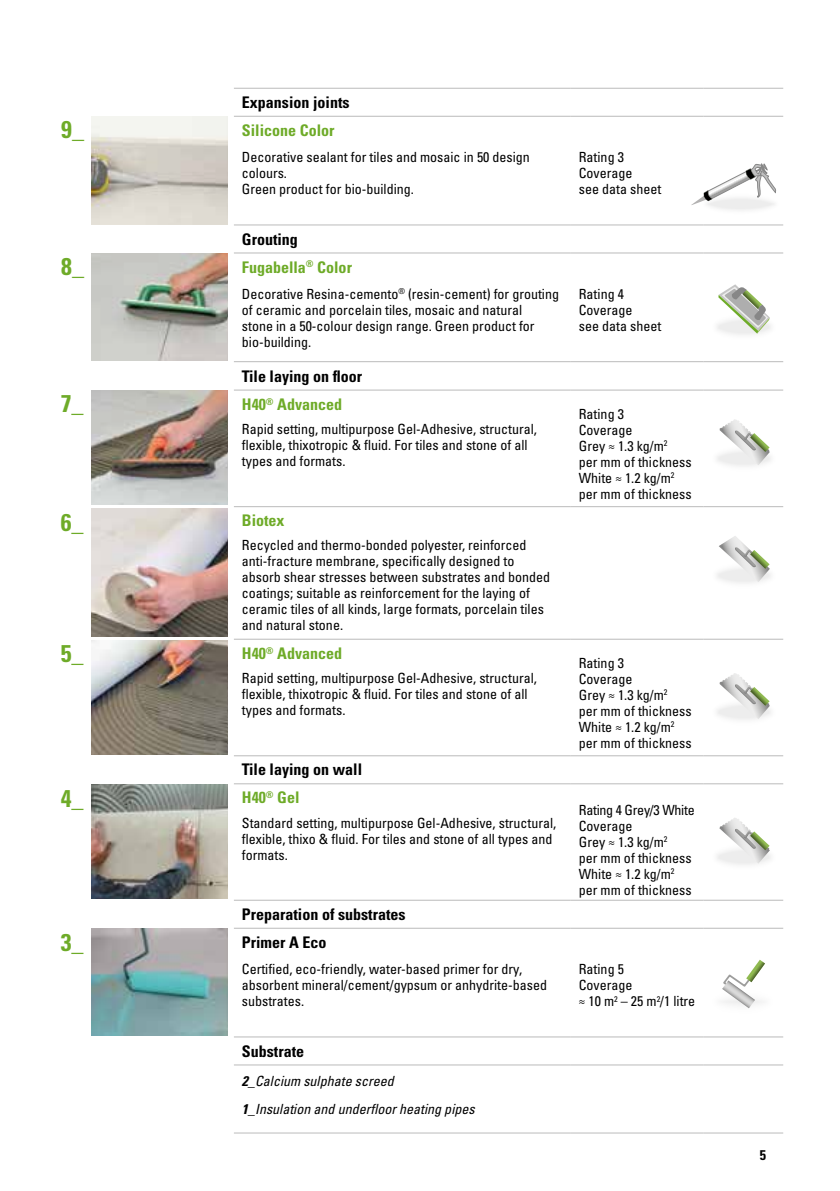
<style>
.page{position:relative;width:840px;height:1191px;background:#fff}
.page>*{position:absolute;margin:0;border:0;box-sizing:border-box;transform-origin:0 0}
.t1{font:700 condensed 24.2px "Univers LT Std";color:#6eab28}
.t2{font:700 condensed 16px/28px "Univers LT Std";color:#000}
.t3{font:700 condensed 16px/28px "Univers LT Std";color:#6eab28}
.t4{font:condensed 14px/16px "Univers LT Std";color:#000}
.t5{font:italic condensed 14px/27.4px "Univers LT Std";color:#000}
.t6{font:700 condensed 14px "Univers LT Std";color:#000}
.s1{color:#000}
.s2{color:#6eab28}
.s3{font-weight:700}
</style>
<div class="page">
<hr style="left:234px;top:88px;width:336px;height:1px;background:#c6c6c6">
<hr style="left:570px;top:88px;width:133px;height:1px;background:#c6c6c6">
<hr style="left:703px;top:88px;width:79px;height:1px;background:#c6c6c6">
<hr style="left:234px;top:116px;width:336px;height:1px;background:#c6c6c6">
<hr style="left:570px;top:116px;width:133px;height:1px;background:#c6c6c6">
<hr style="left:703px;top:116px;width:79px;height:1px;background:#c6c6c6">
<hr style="left:234px;top:224px;width:336px;height:1px;background:#c6c6c6">
<hr style="left:234px;top:252px;width:336px;height:1px;background:#c6c6c6">
<hr style="left:570px;top:224px;width:133px;height:1px;background:#c6c6c6">
<hr style="left:570px;top:252px;width:133px;height:1px;background:#c6c6c6">
<hr style="left:703px;top:224px;width:79px;height:1px;background:#c6c6c6">
<hr style="left:703px;top:252px;width:79px;height:1px;background:#c6c6c6">
<hr style="left:234px;top:389px;width:336px;height:2px;background:#c6c6c6">
<hr style="left:570px;top:389px;width:133px;height:2px;background:#c6c6c6">
<hr style="left:234px;top:361px;width:336px;height:1px;background:#c6c6c6">
<hr style="left:234px;top:506px;width:336px;height:1px;background:#c6c6c6">
<hr style="left:234px;top:638px;width:336px;height:2px;background:#c6c6c6">
<hr style="left:234px;top:755px;width:336px;height:1px;background:#c6c6c6">
<hr style="left:234px;top:783px;width:336px;height:1px;background:#c6c6c6">
<hr style="left:234px;top:899px;width:336px;height:2px;background:#c6c6c6">
<hr style="left:234px;top:927px;width:336px;height:2px;background:#c6c6c6">
<hr style="left:234px;top:1036px;width:336px;height:1px;background:#c6c6c6">
<hr style="left:570px;top:361px;width:133px;height:1px;background:#c6c6c6">
<hr style="left:570px;top:506px;width:133px;height:1px;background:#c6c6c6">
<hr style="left:570px;top:638px;width:133px;height:2px;background:#c6c6c6">
<hr style="left:570px;top:755px;width:133px;height:1px;background:#c6c6c6">
<hr style="left:570px;top:783px;width:133px;height:1px;background:#c6c6c6">
<hr style="left:570px;top:927px;width:133px;height:2px;background:#c6c6c6">
<hr style="left:570px;top:1036px;width:133px;height:1px;background:#c6c6c6">
<hr style="left:703px;top:361px;width:79px;height:1px;background:#c6c6c6">
<hr style="left:703px;top:389px;width:79px;height:2px;background:#c6c6c6">
<hr style="left:234px;top:1064px;width:336px;height:1px;background:#c6c6c6">
<hr style="left:570px;top:1064px;width:133px;height:1px;background:#c6c6c6">
<hr style="left:703px;top:506px;width:79px;height:1px;background:#c6c6c6">
<hr style="left:703px;top:638px;width:79px;height:2px;background:#c6c6c6">
<hr style="left:703px;top:755px;width:79px;height:1px;background:#c6c6c6">
<hr style="left:703px;top:783px;width:79px;height:1px;background:#c6c6c6">
<hr style="left:703px;top:899px;width:79px;height:2px;background:#c6c6c6">
<hr style="left:703px;top:927px;width:79px;height:2px;background:#c6c6c6">
<hr style="left:703px;top:1036px;width:79px;height:1px;background:#c6c6c6">
<hr style="left:703px;top:1064px;width:79px;height:1px;background:#c6c6c6">
<hr style="left:234px;top:1132px;width:336px;height:1px;background:#c6c6c6">
<hr style="left:570px;top:1132px;width:133px;height:1px;background:#c6c6c6">
<hr style="left:703px;top:1132px;width:79px;height:1px;background:#c6c6c6">
<hr style="left:570px;top:899px;width:133px;height:2px;background:#c6c6c6">
<div style="left:711px;top:314px;width:65px;height:26px;background:#fbfbfb;border-radius:50%"></div>
<svg style="left:718px;top:284px;width:51px;height:50px"></svg>
<svg style="left:718px;top:419px;width:51px;height:46px"></svg>
<svg style="left:718px;top:536px;width:51px;height:46px"></svg>
<svg style="left:718px;top:673px;width:51px;height:46px"></svg>
<div style="left:711px;top:843px;width:65px;height:27px;background:#fbfbfb;border-radius:50%"></div>
<svg style="left:718px;top:818px;width:51px;height:45px"></svg>
<svg style="left:722px;top:959px;width:42px;height:49px"></svg>
<img style="left:91px;top:116px;width:136px;height:108px">
<img style="left:91px;top:253px;width:136px;height:108px">
<img style="left:91px;top:390px;width:136px;height:114px">
<img style="left:91px;top:508px;width:136px;height:128px">
<img style="left:91px;top:640px;width:136px;height:114px">
<img style="left:91px;top:784px;width:136px;height:114px">
<div style="left:702px;top:193px;width:76px;height:21px;background:#f5f5f5;border-radius:50%"></div>
<svg style="left:691px;top:163px;width:84px;height:42px"></svg>
<img style="left:91px;top:928px;width:136px;height:107px">
<h1 class="t1" style="left:61px;top:115px;width:24px">9_</h1>
<h1 class="t1" style="left:61px;top:251px;width:24px">8_</h1>
<h1 class="t1" style="left:61px;top:388px;width:24px">7_</h1>
<h1 class="t1" style="left:61px;top:507px;width:24px">6_</h1>
<h1 class="t1" style="left:61px;top:639px;width:24px">5_</h1>
<h1 class="t1" style="left:61px;top:783px;width:24px">4_</h1>
<h1 class="t1" style="left:61px;top:927px;width:24px">3_</h1>
<p class="t2" style="left:242px;top:88px;width:109px">Expansion joints</p>
<p class="t3" style="left:242px;top:116px;width:94px">Silicone Color</p>
<p class="t4" style="left:242px;top:149px;width:289px">Decorative sealant for tiles and mosaic in 50 design colours.<br>Green product for bio-building.</p>
<p class="t4" style="left:578px;top:149px;width:84px">Rating 3<br>Coverage<br>see data sheet</p>
<p class="t3" style="left:242px;top:225px;width:111px"><span class="s1">Grouting<br></span>Fugabella<sup>®</sup> Color</p>
<p class="t4" style="left:242px;top:286px;width:318px">Decorative Resina-cemento<sup>®</sup> (resin-cement) for grouting of ceramic and porcelain tiles, mosaic and natural<br>stone in a 50-colour design range. Green product for bio-building.</p>
<p class="t4" style="left:578px;top:286px;width:84px">Rating 4<br>Coverage<br>see data sheet</p>
<p class="t2" style="left:242px;top:362px;width:122px">Tile laying on floor<br><span class="s2">H40</span><sup>®</sup> <span class="s2">Advanced</span></p>
<p class="t4" style="left:578px;top:405px;width:114px">Rating 3<br>Coverage<br>Grey ≈ 1.3 kg/m<sup>2<br></sup>per mm of thickness<br>White ≈ 1.2 kg/m<sup>2 </sup>per mm of thickness</p>
<p class="t4" style="left:242px;top:421px;width:296px">Rapid setting, multipurpose Gel-Adhesive, structural, flexible, thixotropic &amp; fluid. For tiles and stone of all types and formats.</p>
<p class="t3" style="left:242px;top:506px;width:44px">Biotex</p>
<p class="t4" style="left:242px;top:537px;width:309px">Recycled and thermo-bonded polyester, reinforced anti-fracture membrane, specifically designed to absorb shear stresses between substrates and bonded coatings; suitable as reinforcement for the laying of ceramic tiles of all kinds, large formats, porcelain tiles and natural stone.</p>
<p class="t3" style="left:242px;top:639px;width:102px">H40<sup>®</sup> Advanced</p>
<p class="t4" style="left:242px;top:670px;width:296px">Rapid setting, multipurpose Gel-Adhesive, structural, flexible, thixotropic &amp; fluid. For tiles and stone of all types and formats.</p>
<p class="t2" style="left:242px;top:755px;width:122px">Tile laying on wall<br><span class="s2">H40</span><sup>®</sup> <span class="s2">Gel</span></p>
<p class="t4" style="left:242px;top:814px;width:316px">Standard setting, multipurpose Gel-Adhesive, structural, flexible, thixo &amp; fluid. For tiles and stone of all types and formats.</p>
<p class="t4" style="left:578px;top:654px;width:114px">Rating 3<br>Coverage<br>Grey ≈ 1.3 kg/m<sup>2<br></sup>per mm of thickness<br>White ≈ 1.2 kg/m<sup>2 </sup>per mm of thickness</p>
<p class="t4" style="left:578px;top:801px;width:117px">Rating 4 Grey/3 White<br>Coverage<br>Grey ≈ 1.3 kg/m<sup>2<br></sup>per mm of thickness<br>White ≈ 1.2 kg/m<sup>2 </sup>per mm of thickness</p>
<p class="t2" style="left:242px;top:900px;width:165px">Preparation of substrates<br>Primer A Eco</p>
<p class="t4" style="left:242px;top:961px;width:306px">Certified, eco-friendly, water-based primer for dry, absorbent mineral/cement/gypsum or anhydrite-based substrates.</p>
<p class="t4" style="left:578px;top:961px;width:118px">Rating 5<br>Coverage<br>≈ 10 m<sup>2</sup> – 25 m<sup>2</sup>/1 litre</p>
<p class="t2" style="left:242px;top:1037px;width:64px">Substrate</p>
<p class="t5" style="left:242px;top:1067px;width:234px"><span class="s3">2</span>_Calcium sulphate screed<br><span class="s3">1</span>_Insulation and underfloor heating pipes</p>
<p class="t6" style="left:759px;top:1146px;width:8px">5</p>
</div>
